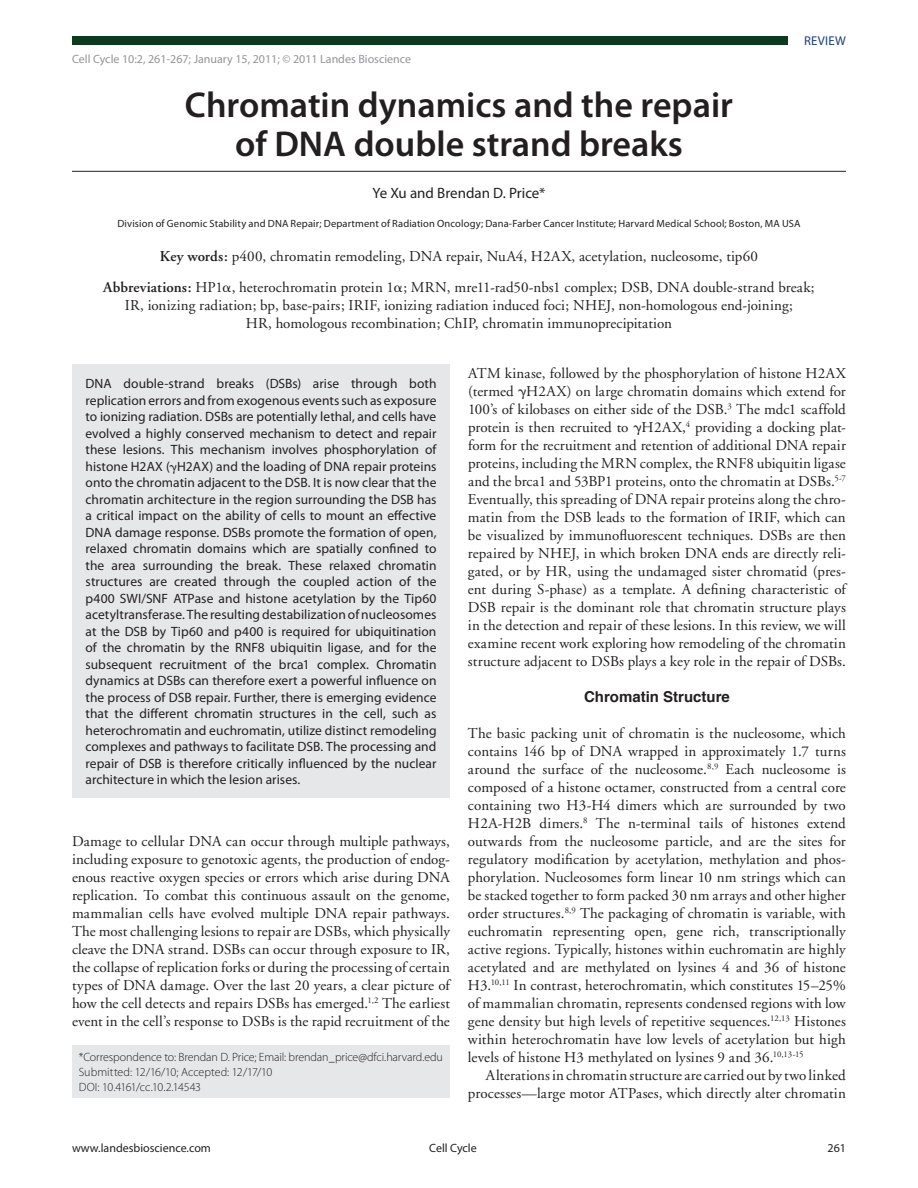
<style>
.page{position:relative;width:918px;height:1188px;background:#fff}
.page>*{position:absolute;margin:0;border:0;box-sizing:border-box;transform-origin:0 0}
.t1{font:600 36px/39px "Myriad Pro";color:#231f20;text-align:center}
.Body_text_First_Line{font:15px/18px "Adobe Garamond";color:#231f20;text-align:justify}
.Keywords_Abbr{font:15px/18px "Adobe Garamond";letter-spacing:.005em;color:#231f20;text-align:center}
.Body_text{font:15px/18px "Adobe Garamond";letter-spacing:.01em;color:#231f20;text-align:right}
.Authors{font:15px "Myriad Pro";color:#231f20}
.Heading{font:700 15px "Helvetica";color:#231f20}
.Abstract_First_Line{font:13.5px/16.5px "Myriad Pro";color:#231f20;text-align:justify}
.t2{font:12.75px "Myriad Pro";letter-spacing:.02em;color:#193f7c}
.Corresponding_Author{font:300 12px "Myriad Pro";letter-spacing:-.01em;color:#231f20}
.t3{font:12px "Myriad Pro";color:#939598}
.t4{font:12px "Myriad Pro";color:#231f20}
.Corresponding_Author-2{font:300 12px "Myriad Pro";letter-spacing:-.035em;color:#231f20}
.Affiliations{font:10.5px "Myriad Pro";letter-spacing:.015em;color:#231f20}
.s1{font-weight:600}
.s2{font-family:"Universal Std Greekw Math Pi"}
</style>
<div class="page">
<div style="left:72px;top:36px;width:715px;height:8px;background:#0b3b1c"></div>
<div style="left:72px;top:1046px;width:378px;height:52px;background:#e6e7e9"></div>
<div style="left:72px;top:364px;width:378px;height:434px;background:#e6e7e9"></div>
<hr style="left:72px;top:171px;width:774px;height:1px;background:#231f20">
<p class="t3" style="left:72px;top:52px;width:341px">Cell Cycle 10:2, 261-267; January 15, 2011; © 2011 Landes Bioscience</p>
<p class="t2" style="left:804px;top:32px;width:43px">REVIEW</p>
<p class="t1" style="left:185px;top:85px;width:550px">Chromatin dynamics and the repair of DNA double strand breaks</p>
<p class="Authors" style="left:373px;top:184px;width:174px">Ye Xu and Brendan D. Price*</p>
<p class="Affiliations" style="left:117px;top:217px;width:685px">Division of Genomic Stability and DNA Repair; Department of Radiation Oncology; Dana-Farber Cancer Institute; Harvard Medical School; Boston, MA USA</p>
<p class="Keywords_Abbr" style="left:160px;top:248px;width:600px"><span class="s1">Key words:</span> p400, chromatin remodeling, DNA repair, NuA4, H2AX, acetylation, nucleosome, tip60</p>
<p class="Keywords_Abbr" style="left:103px;top:279px;width:713px"><span class="s1">Abbreviations:</span> HP1<span class="s2">α</span>, heterochromatin protein 1<span class="s2">α</span>; MRN, mre11-rad50-nbs1 complex; DSB, DNA double-strand break;<br>IR, ionizing radiation; bp, base-pairs; IRIF, ionizing radiation induced foci; NHEJ, non-homologous end-joining;<br>HR, homologous recombination; ChIP, chromatin immunoprecipitation</p>
<p class="Body_text_First_Line" style="left:468px;top:365px;width:379px">ATM kinase, followed by the phosphorylation of histone H2AX (termed <span class="s2">γ</span>H2AX) on large chromatin domains which extend for 100’s of kilobases on either side of the DSB.<sup>3</sup> The mdc1 scaffold protein is then recruited to <span class="s2">γ</span>H2AX,<sup>4</sup> providing a docking plat&shy;form for the recruitment and retention of additional DNA repair proteins, including the MRN complex, the RNF8 ubiquitin ligase and the brca1 and 53BP1 proteins, onto the chromatin at DSBs.<sup>5-7<br></sup>Eventually, this spreading of DNA repair proteins along the chro&shy;matin from the DSB leads to the formation of IRIF, which can be visualized by immunofluorescent techniques. DSBs are then repaired by NHEJ, in which broken DNA ends are directly reli&shy;gated, or by HR, using the undamaged sister chromatid (pres&shy;ent during S-phase) as a template. A defining characteristic of DSB repair is the dominant role that chromatin structure plays in the detection and repair of these lesions. In this review, we will examine recent work exploring how remodeling of the chromatin structure adjacent to DSBs plays a key role in the repair of DSBs.</p>
<p class="Heading" style="left:584px;top:685px;width:147px">Chromatin Structure</p>
<p class="Body_text_First_Line" style="left:468px;top:725px;width:379px">The basic packing unit of chromatin is the nucleosome, which contains 146 bp of DNA wrapped in approximately 1.7 turns around the surface of the nucleosome.<sup>8,9</sup> Each nucleosome is composed of a histone octamer, constructed from a central core containing two H3-H4 dimers which are surrounded by two H2A-H2B dimers.<sup>8</sup> The n-terminal tails of histones extend outwards from the nucleosome particle, and are the sites for regulatory modification by acetylation, methylation and phos&shy;phorylation. Nucleosomes form linear 10 nm strings which can be stacked together to form packed 30 nm arrays and other higher order structures.<sup>8,9</sup> The packaging of chromatin is variable, with euchromatin representing open, gene rich, transcriptionally active regions. Typically, histones within euchromatin are highly acetylated and are methylated on lysines 4 and 36 of histone H3.<sup>10,11</sup> In contrast, heterochromatin, which constitutes 15–25% of mammalian chromatin, represents condensed regions with low gene density but high levels of repetitive sequences.<sup>12,13</sup> Histones within heterochromatin have low levels of acetylation but high levels of histone H3 methylated on lysines 9 and 36.<sup>10,13-15</sup></p>
<p class="Body_text" style="left:468px;top:1067px;width:379px">Alterations in chromatin structure are carried out by two linked processes—large motor ATPases, which directly alter chromatin</p>
<p class="Abstract_First_Line" style="left:86px;top:375px;width:353px">DNA double-strand breaks (DSBs) arise through both replication errors and from exogenous events such as exposure to ionizing radiation. DSBs are potentially lethal, and cells have evolved a highly conserved mechanism to detect and repair these lesions. This mechanism involves phosphorylation of histone H2AX (<span class="s2">γ</span>H2AX) and the loading of DNA repair proteins onto the chromatin adjacent to the DSB. It is now clear that the chromatin architecture in the region surrounding the DSB has a critical impact on the ability of cells to mount an effective DNA damage response. DSBs promote the formation of open, relaxed chromatin domains which are spatially confined to the area surrounding the break. These relaxed chromatin structures are created through the coupled action of the p400 SWI/SNF ATPase and histone acetylation by the Tip60 acetyltransferase. The resulting destabilization of nucleosomes at the DSB by Tip60 and p400 is required for ubiquitination of the chromatin by the RNF8 ubiquitin ligase, and for the subsequent recruitment of the brca1 complex. Chromatin dynamics at DSBs can therefore exert a powerful influence on the process of DSB repair. Further, there is emerging evidence that the different chromatin structures in the cell, such as heterochromatin and euchromatin, utilize distinct remodeling complexes and pathways to facilitate DSB. The processing and repair of DSB is therefore critically influenced by the nuclear architecture in which the lesion arises.</p>
<p class="Body_text_First_Line" style="left:72px;top:833px;width:380px">Damage to cellular DNA can occur through multiple pathways, including exposure to genotoxic agents, the production of endog&shy;enous reactive oxygen species or errors which arise during DNA replication. To combat this continuous assault on the genome, mammalian cells have evolved multiple DNA repair pathways.<br>The most challenging lesions to repair are DSBs, which physically cleave the DNA strand. DSBs can occur through exposure to IR, the collapse of replication forks or during the processing of certain types of DNA damage. Over the last 20 years, a clear picture of how the cell detects and repairs DSBs has emerged.<sup>1,2</sup> The earliest event in the cell’s response to DSBs is the rapid recruitment of the</p>
<p class="Corresponding_Author" style="left:79px;top:1050px;width:366px">*Correspondence to: Brendan D. Price; Email: brendan_price@dfci.harvard.edu</p>
<p class="Corresponding_Author" style="left:79px;top:1065px;width:195px">Submitted: 12/16/10; Accepted: 12/17/10</p>
<p class="Corresponding_Author-2" style="left:79px;top:1080px;width:124px">DOI: 10.4161/cc.10.2.14543</p>
<p class="t4" style="left:72px;top:1141px;width:140px">www.landesbioscience.com</p>
<p class="t4" style="left:429px;top:1141px;width:49px">Cell Cycle</p>
<p class="t4" style="left:828px;top:1141px;width:20px">261</p>
</div>
